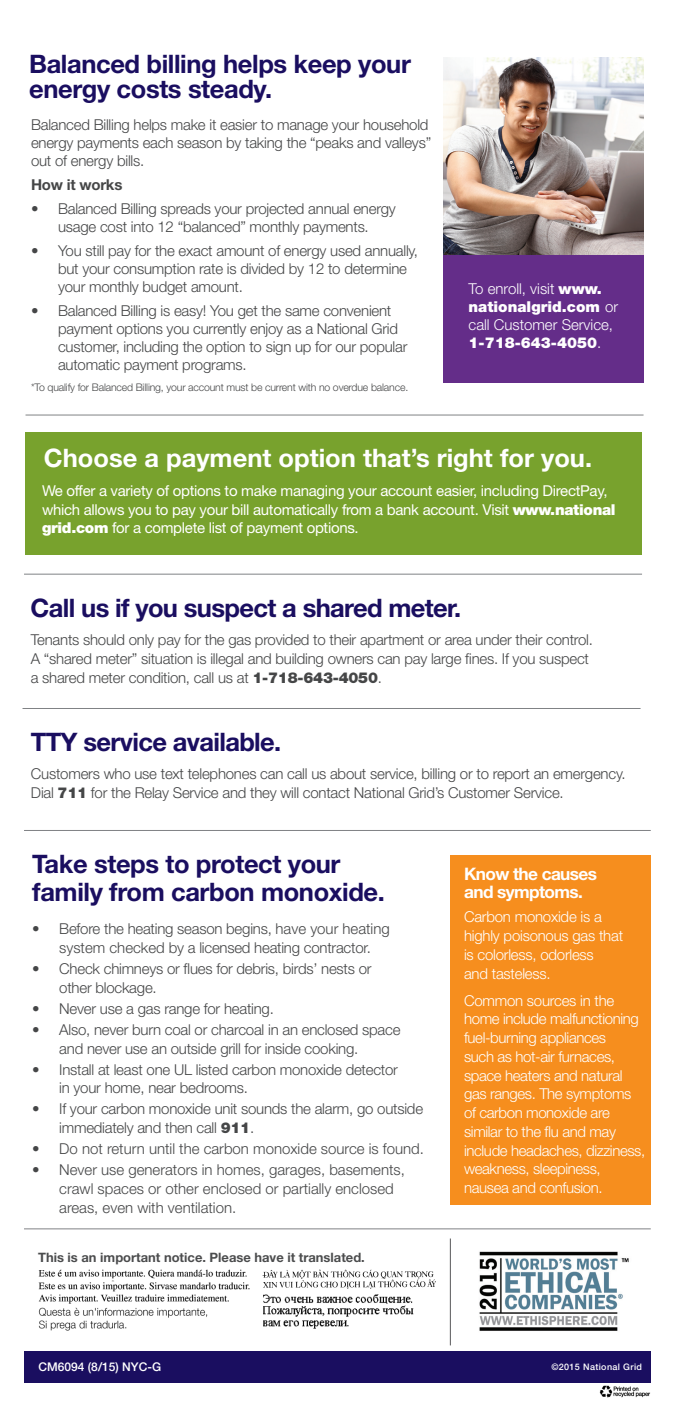
<style>
.page{position:relative;width:675px;height:1404px;background:#fff}
.page>*{position:absolute;margin:0;border:0;box-sizing:border-box;transform-origin:0 0}
.t1{font:700 25.5px/25.5px "Helvetica Neue LT Std";letter-spacing:-.015em;color:#1a0e60}
.t2{font:700 25.5px "Helvetica Neue LT Std";color:#fff}
.t3{font:700 17.25px/18.8px "Helvetica Neue LT Std";letter-spacing:-.035em;color:#fff}
.t4{font:300 15px/18px "Helvetica Neue";letter-spacing:-.015em;color:#454647}
.t5{font:300 15px/18.8px "Helvetica Neue";letter-spacing:-.025em;color:#fff}
.t6{font:15px/18.8px "Helvetica Neue LT Std";letter-spacing:-.02em;color:#fff}
.t7{font:300 15px/18px "Helvetica Neue";color:#fff}
.t8{font:700 15px "Helvetica Neue LT Std";letter-spacing:-.015em;color:#454647}
.t9{font:700 12.9px "Helvetica Neue LT Std";color:#4b4c4d}
.t10{font:500 12px "Helvetica Neue";color:#fff}
.t11{font:300 10.5px "Helvetica Neue";letter-spacing:-.015em;color:#454647}
.t12{font:500 9px "Helvetica Neue LT Std";letter-spacing:.04em;color:#fff}
.s1{font-family:"Helvetica Neue LT Std";font-weight:900}
.s2{font-weight:900}
</style>
<div class="page">
<div style="left:451px;top:855px;width:200px;height:350px;background:#f68e1e"></div>
<div style="left:443px;top:246px;width:201px;height:137px;background:#642d89"></div>
<div style="left:26px;top:432px;width:616px;height:123px;background:#78a22d"></div>
<img style="left:263px;top:1294px;width:151px;height:35px">
<div style="left:24px;top:1351px;width:627px;height:31px;background:#1a0e60"></div>
<img style="left:599px;top:1386px;width:51px;height:12px">
<img style="left:38px;top:1269px;width:212px;height:35px">
<img style="left:262px;top:1269px;width:174px;height:20px">
<img style="left:38px;top:1307px;width:170px;height:24px">
<hr style="left:24px;top:1228px;width:627px;height:1px;background:#808285">
<hr style="left:450px;top:1239px;width:1px;height:106px;background:#57585a">
<hr style="left:26px;top:415px;width:618px;height:1px;background:#808285">
<hr style="left:24px;top:830px;width:627px;height:1px;background:#808285">
<img style="left:443px;top:58px;width:200px;height:197px">
<hr style="left:24px;top:574px;width:618px;height:1px;background:#808285">
<hr style="left:23px;top:708px;width:618px;height:1px;background:#808285">
<img style="left:479px;top:1251px;width:150px;height:80px">
<p class="t1" style="left:29px;top:50px;width:383px">Balanced billing helps keep your energy costs steady.</p>
<p class="t4" style="left:31px;top:115px;width:402px">Balanced Billing helps make it easier to manage your household energy payments each season by taking the “peaks and valleys” out of energy bills.</p>
<p class="t8" style="left:31px;top:175px;width:93px">How it works</p>
<p class="t4" style="left:31px;top:199px;width:366px;text-align:center">• Balanced Billing spreads your projected annual energy usage cost into 12 “balanced” monthly payments.</p>
<p class="t4" style="left:58px;top:241px;width:362px;text-indent:-27px">• You still pay for the exact amount of energy used annually, but your consumption rate is divided by 12 to determine your monthly budget amount.</p>
<p class="t4" style="left:58px;top:301px;width:351px;text-indent:-27px">• Balanced Billing is easy! You get the same convenient payment options you currently enjoy as a National Grid customer, including the option to sign up for our popular automatic payment programs.</p>
<p class="t11" style="left:31px;top:381px;width:379px">*To qualify for Balanced Billing, your account must be current with no overdue balance.</p>
<p class="t7" style="left:469px;top:280px;width:151px">To enroll, visit <span class="s1">www. nationalgrid.com</span> or call Customer Service,<br><span class="s1">1-718-643-4050</span>.</p>
<p class="t2" style="left:44px;top:442px;width:550px">Choose a payment option that’s right for you.</p>
<p class="t6" style="left:42px;top:481px;width:575px">We offer a variety of options to make managing your account easier, including DirectPay, which allows you to pay your bill automatically from a bank account. Visit <span class="s2">www.national grid.com</span> for a complete list of payment options.</p>
<p class="t1" style="left:31px;top:595px;width:432px">Call us if you suspect a shared meter.</p>
<p class="t4" style="left:31px;top:631px;width:564px">Tenants should only pay for the gas provided to their apartment or area under their control.</p>
<p class="t4" style="left:31px;top:649px;width:560px">A “shared meter” situation is illegal and building owners can pay large fines. If you suspect</p>
<p class="t4" style="left:31px;top:668px;width:353px">a shared meter condition, call us at <span class="s1">1-718-643-4050</span>.</p>
<p class="t1" style="left:31px;top:728px;width:252px">TTY service available.</p>
<p class="t4" style="left:31px;top:764px;width:596px;line-height:18.8px">Customers who use text telephones can call us about service, billing or to report an emergency.<br>Dial <span class="s1">711</span> for the Relay Service and they will contact National Grid’s Customer Service.</p>
<p class="t1" style="left:32px;top:850px;width:354px;line-height:27.8px">Take steps to protect your family from carbon monoxide.</p>
<p class="t4" style="left:32px;top:919px;width:359px;line-height:18.8px;text-align:center">• Before the heating season begins, have your heating system checked by a licensed heating contractor.</p>
<p class="t4" style="left:59px;top:959px;width:314px;line-height:18.8px;text-indent:-27px">• Check chimneys or flues for debris, birds’ nests or other blockage.</p>
<p class="t4" style="left:32px;top:999px;width:243px">• Never use a gas range for heating.</p>
<p class="t4" style="left:59px;top:1020px;width:343px;line-height:18.8px;text-indent:-27px">• Also, never burn coal or charcoal in an enclosed space and never use an outside grill for inside cooking.</p>
<p class="t4" style="left:59px;top:1060px;width:340px;line-height:18.8px;text-indent:-27px">• Install at least one UL listed carbon monoxide detector in your home, near bedrooms.</p>
<p class="t4" style="left:59px;top:1099px;width:365px;line-height:18.8px;text-indent:-27px">• If your carbon monoxide unit sounds the alarm, go outside immediately and then call <span class="s1">911</span>.</p>
<p class="t4" style="left:32px;top:1140px;width:393px">• Do not return until the carbon monoxide source is found.</p>
<p class="t4" style="left:59px;top:1160px;width:347px;line-height:18.8px;text-indent:-27px">• Never use generators in homes, garages, basements, crawl spaces or other enclosed or partially enclosed areas, even with ventilation.</p>
<p class="t9" style="left:38px;top:1249px;width:328px">This is an important notice. Please have it translated.</p>
<p class="t3" style="left:464px;top:864px;width:135px">Know the causes and symptoms.</p>
<p class="t5" style="left:464px;top:907px;width:161px">Carbon monoxide is a highly poisonous gas that is colorless, odorless<br>and tasteless.</p>
<p class="t5" style="left:464px;top:991px;width:176px">Common sources in the home include malfunctioning</p>
<p class="t5" style="left:464px;top:1028px;width:183px">fuel-burning appliances<br>such as hot-air furnaces, space heaters and natural gas ranges. The symptoms of carbon monoxide are similar to the flu and may include headaches, dizziness, weakness, sleepiness, nausea and confusion.</p>
<p class="t10" style="left:39px;top:1360px;width:124px">CM6094 (8/15) NYC-G</p>
<p class="t12" style="left:551px;top:1362px;width:92px">©2015 National Grid</p>
</div>
